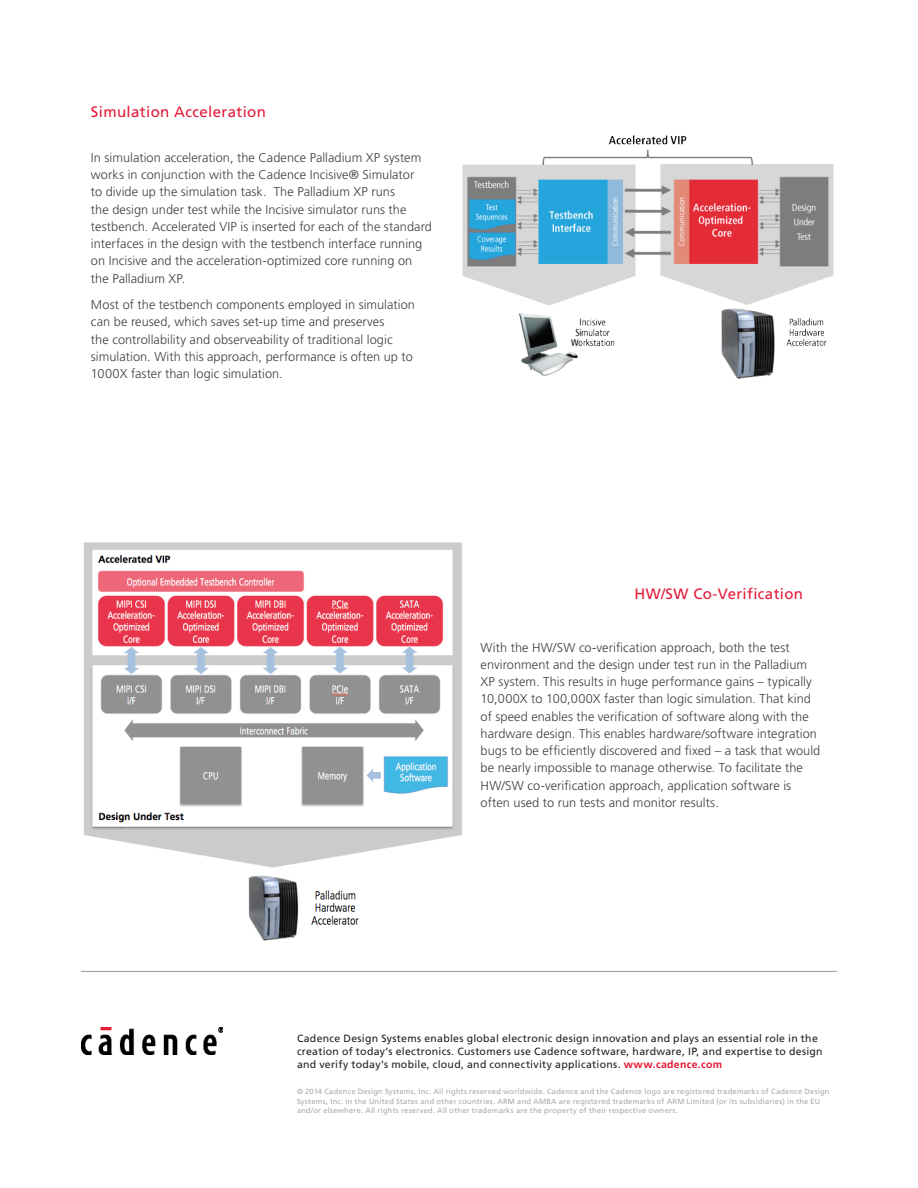
<style>
.page{position:relative;width:918px;height:1188px;background:#fff}
.page>*{position:absolute;margin:0;border:0;box-sizing:border-box;transform-origin:0 0}
.Body{font:15px "Frutiger LT Std";letter-spacing:.025em;color:#e51836}
.Body-2{font:300 12.75px/17.2px "Frutiger LT Std";letter-spacing:.005em;color:#3e3e3f}
.t1{font:10.5px/13.2px "Frutiger LT Std";letter-spacing:.025em;color:#231f20}
.t2{font:7.5px/9.8px "Frutiger LT Std";letter-spacing:.035em;color:#a8a9ad}
.s1{font-weight:700;color:#e51836}
</style>
<div class="page">
<img style="left:81px;top:1028px;width:142px;height:26px">
<hr style="left:81px;top:971px;width:756px;height:1px;background:#808e96">
<img style="left:463px;top:135px;width:370px;height:243px">
<img style="left:83px;top:542px;width:379px;height:399px">
<p class="Body" style="left:91px;top:103px;width:176px">Simulation Acceleration</p>
<p class="Body-2" style="left:91px;top:149px;width:343px">In simulation acceleration, the Cadence Palladium XP system works in conjunction with the Cadence Incisive® Simulator<br>to divide up the simulation task. The Palladium XP runs<br>the design under test while the Incisive simulator runs the testbench. Accelerated VIP is inserted for each of the standard interfaces in the design with the testbench interface running on Incisive and the acceleration-optimized core running on the Palladium XP.</p>
<p class="Body-2" style="left:91px;top:296px;width:326px">Most of the testbench components employed in simulation can be reused, which saves set-up time and preserves<br>the controllability and observeability of traditional logic simulation. With this approach, performance is often up to 1000X faster than logic simulation.</p>
<p class="Body" style="left:634px;top:585px;width:170px">HW/SW Co-Verification</p>
<p class="Body-2" style="left:481px;top:639px;width:341px">With the HW/SW co-verification approach, both the test environment and the design under test run in the Palladium XP system. This results in huge performance gains – typically 10,000X to 100,000X faster than logic simulation. That kind of speed enables the verification of software along with the hardware design. This enables hardware/software integration bugs to be efficiently discovered and fixed – a task that would be nearly impossible to manage otherwise. To facilitate the HW/SW co-verification approach, application software is often used to run tests and monitor results.</p>
<p class="t1" style="left:297px;top:1032px;width:527px">Cadence Design Systems enables global electronic design innovation and plays an essential role in the creation of today’s electronics. Customers use Cadence software, hardware, IP, and expertise to design and verify today’s mobile, cloud, and connectivity applications. <span class="s1">www.cadence.com</span></p>
<p class="t2" style="left:297px;top:1086px;width:534px">© 2014 Cadence Design Systems, Inc. All rights reserved worldwide. Cadence and the Cadence logo are registered trademarks of Cadence Design<br>Systems, Inc. in the United States and other countries. ARM and AMBA are registered trademarks of ARM Limited (or its subsidiaries) in the EU and/or elsewhere. All rights reserved. All other trademarks are the property of their respective owners.</p>
</div>
